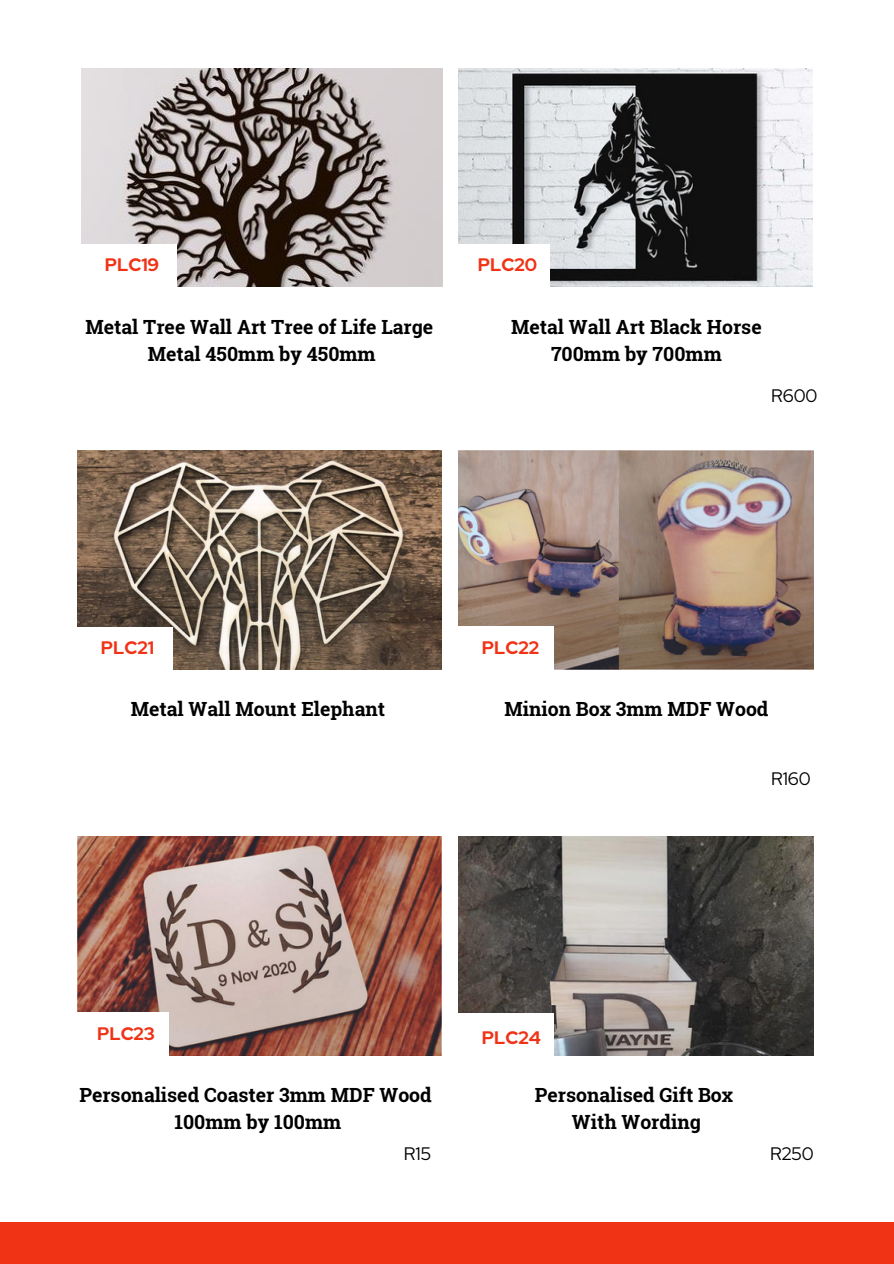
<style>
.page{position:relative;width:894px;height:1264px;background:#fff}
.page>*{position:absolute;margin:0;border:0;box-sizing:border-box;transform-origin:0 0}
.t1{font:700 19.5px/27px "Roboto Slab";color:#000;text-align:center}
.t2{font:700 18px "Red Hat Display";color:#f03215}
.t3{font:18px "Red Hat Display";color:#000}
</style>
<div class="page">
<img style="left:82px;top:68px;width:360px;height:219px">
<img style="left:78px;top:450px;width:364px;height:219px">
<img style="left:78px;top:836px;width:364px;height:219px">
<img style="left:458px;top:68px;width:353px;height:219px">
<img style="left:458px;top:836px;width:355px;height:219px">
<div style="left:78px;top:244px;width:99px;height:45px;background:#fff"></div>
<div style="left:71px;top:626px;width:102px;height:50px;background:#fff"></div>
<div style="left:65px;top:1012px;width:104px;height:48px;background:#fff"></div>
<div style="left:447px;top:244px;width:102px;height:50px;background:#fff"></div>
<img style="left:458px;top:450px;width:355px;height:219px">
<div style="left:455px;top:626px;width:99px;height:46px;background:#fff"></div>
<div style="left:455px;top:1012px;width:99px;height:53px;background:#fff"></div>
<div style="left:0;top:1222px;width:893px;height:41px;background:#f03215"></div>
<p class="t2" style="left:105px;top:253px;width:56px">PLC19</p>
<p class="t1" style="left:85px;top:312px;width:349px">Metal Tree Wall Art Tree of Life Large</p>
<p class="t1" style="left:148px;top:339px;width:229px">Metal 450mm by 450mm</p>
<p class="t2" style="left:478px;top:253px;width:61px">PLC20</p>
<p class="t1" style="left:511px;top:312px;width:252px">Metal Wall Art Black Horse<br>700mm by 700mm</p>
<p class="t3" style="left:770px;top:383px;width:48px">R600</p>
<p class="t2" style="left:101px;top:635px;width:55px">PLC21</p>
<p class="t1" style="left:131px;top:694px;width:256px">Metal Wall Mount Elephant</p>
<p class="t2" style="left:481px;top:635px;width:59px">PLC22</p>
<p class="t1" style="left:504px;top:694px;width:265px">Minion Box 3mm MDF Wood</p>
<p class="t3" style="left:770px;top:766px;width:41px">R160</p>
<p class="t2" style="left:97px;top:1021px;width:59px">PLC23</p>
<p class="t1" style="left:79px;top:1080px;width:354px">Personalised Coaster 3mm MDF Wood</p>
<p class="t1" style="left:174px;top:1107px;width:168px">100mm by 100mm</p>
<p class="t2" style="left:481px;top:1025px;width:60px">PLC24</p>
<p class="t1" style="left:534px;top:1080px;width:200px">Personalised Gift Box</p>
<p class="t1" style="left:571px;top:1107px;width:130px">With Wording</p>
<p class="t3" style="left:404px;top:1141px;width:29px">R15</p>
<p class="t3" style="left:769px;top:1141px;width:45px">R250</p>
</div>
